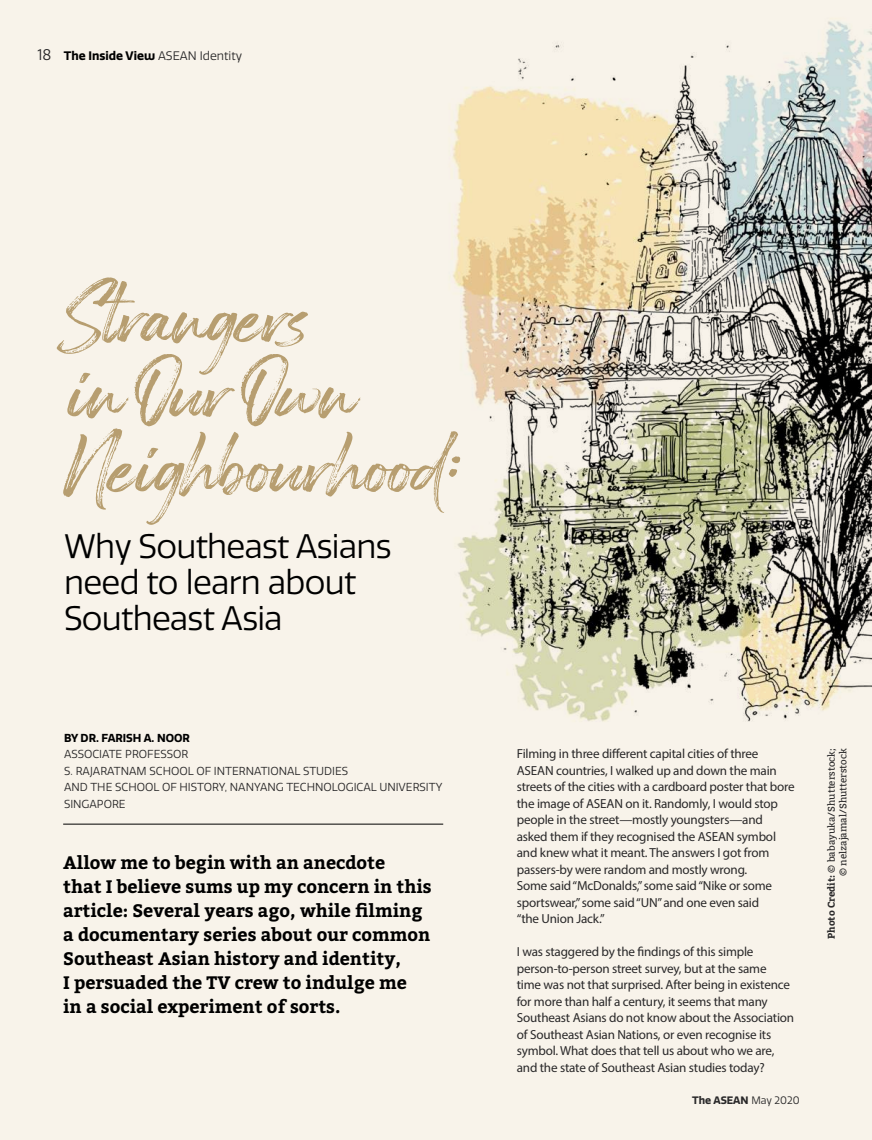
<style>
.page{position:relative;width:872px;height:1140px;background:#f8f3ea}
.page>*{position:absolute;margin:0;border:0;box-sizing:border-box;transform-origin:0 0}
.t1{font:88.35px/75px "Painted Brush";letter-spacing:-.02em;color:#b79e70}
.t2{font:33px/36px "Quatro";letter-spacing:-.02em;color:#000}
.t3{font:700 18px/24px "Bitter";color:#000}
.t4{font:13.2px/16.5px "Myriad Pro";letter-spacing:-.015em;color:#292829}
.t5{font:700 12px "Quatro";color:#000}
.t6{font:11.25px/16.5px "Quatro";color:#292829}
.t7{font:700 11.25px "Quatro";color:#000}
.t8{font:700 10.5px "Quatro";color:#292829}
.t9{font:9.75px/11.7px "Bitter";color:#292829;text-align:right}
.s1{font-weight:400;font-size:15px;color:#292829}
.s2{font-weight:400;color:#292829}
.s3{font-weight:400}
.s4{font-weight:700}
</style>
<div class="page">
<img style="left:452px;top:21px;width:420px;height:701px">
<hr style="left:63px;top:824px;width:380px;height:1px;background:#000">
<p class="t5" style="left:37px;top:49px;width:206px"><span class="s1">18</span> The Inside View <span class="s2">ASEAN Identity</span></p>
<h1 class="t1" style="left:68px;top:281px;width:397px">Strangers<br>in Our Own<br>Neighbourhood:</h1>
<h2 class="t2" style="left:64px;top:528px;width:329px">Why Southeast Asians need to learn about<br>Southeast Asia</h2>
<p class="t7" style="left:64px;top:731px;width:127px">BY DR. FARISH A. NOOR</p>
<p class="t6" style="left:64px;top:746px;width:380px">ASSOCIATE PROFESSOR<br>S. RAJARATNAM SCHOOL OF INTERNATIONAL STUDIES<br>AND THE SCHOOL OF HISTORY, NANYANG TECHNOLOGICAL UNIVERSITY SINGAPORE</p>
<p class="t3" style="left:63px;top:850px;width:370px">Allow me to begin with an anecdote<br>that I believe sums up my concern in this article: Several years ago, while filming a documentary series about our common Southeast Asian history and identity,<br>I persuaded the TV crew to indulge me<br>in a social experiment of sorts.</p>
<p class="t4" style="left:517px;top:745px;width:279px">Filming in three different capital cities of three ASEAN countries, I walked up and down the main streets of the cities with a cardboard poster that bore the image of ASEAN on it. Randomly, I would stop people in the street—mostly youngsters—and asked them if they recognised the ASEAN symbol and knew what it meant. The answers I got from passers-by were random and mostly wrong.<br>Some said “McDonalds,” some said “Nike or some sportswear,” some said “UN” and one even said<br>“the Union Jack.”</p>
<p class="t4" style="left:517px;top:943px;width:279px">I was staggered by the findings of this simple person-to-person street survey, but at the same time was not that surprised. After being in existence for more than half a century, it seems that many Southeast Asians do not know about the Association of Southeast Asian Nations, or even recognise its symbol. What does that tell us about who we are, and the state of Southeast Asian studies today?</p>
<p class="t8" style="left:692px;top:1093px;width:109px">The ASEAN <span class="s3">May 2020</span></p>
<p class="t9" style="left:825px;top:939px;width:192px;rotate:-90deg"><span class="s4">Photo Credit:</span> © babayuka/Shutterstock; © nelzajamal/Shutterstock</p>
</div>
